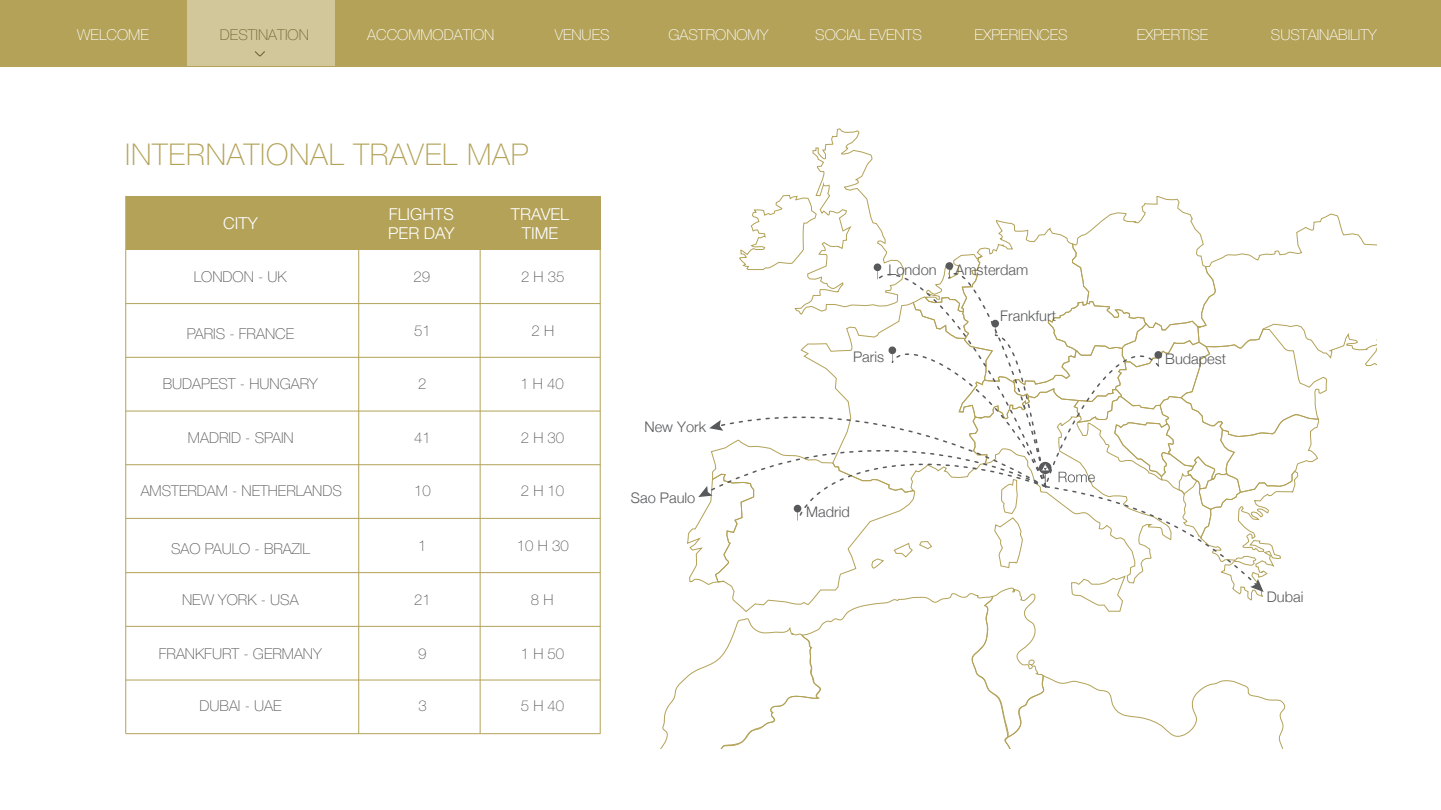
<style>
.page{position:relative;width:1441px;height:810px;background:#fff}
.page>*{position:absolute;margin:0;border:0;box-sizing:border-box;transform-origin:0 0}
.t1{font:100 30px "Helvetica Neue LT Std";letter-spacing:.025em;color:#b3a258}
.t2{font:300 16.5px/19.5px "Helvetica Neue LT Std";color:#fff}
.t3{font:100 15px "Helvetica Neue LT Std";color:#58595b}
.t4{font:100 15px "Helvetica Neue LT Std";color:#fff}
.t5{font:100 15px "Helvetica Neue LT Std";color:#716835}
.t6{font:300 14.55px "Helvetica Neue";color:#58595b}
</style>
<div class="page">
<hr style="left:126px;top:303px;width:474px;height:1px;background:#b3a258">
<hr style="left:126px;top:357px;width:474px;height:1px;background:#b3a258">
<hr style="left:126px;top:411px;width:474px;height:1px;background:#b3a258">
<hr style="left:125px;top:196px;width:1px;height:538px;background:#b3a258">
<hr style="left:358px;top:250px;width:1px;height:484px;background:#b3a258">
<hr style="left:480px;top:250px;width:1px;height:484px;background:#b3a258">
<div style="left:126px;top:196px;width:474px;height:54px;background:#b3a258"></div>
<hr style="left:126px;top:464px;width:474px;height:1px;background:#b3a258">
<hr style="left:126px;top:518px;width:474px;height:1px;background:#b3a258">
<hr style="left:126px;top:572px;width:474px;height:1px;background:#b3a258">
<hr style="left:126px;top:626px;width:474px;height:1px;background:#b3a258">
<hr style="left:126px;top:680px;width:474px;height:1px;background:#b3a258">
<hr style="left:126px;top:733px;width:474px;height:1px;background:#b3a258">
<svg style="left:599px;top:128px;width:777px;height:621px"></svg>
<div style="left:0;top:0;width:1440px;height:66px;background:#b3a258"></div>
<div style="left:187px;top:0;width:148px;height:66px;background:#d1c79a"></div>
<svg style="left:254px;top:51px;width:11px;height:6px"></svg>
<p class="t4" style="left:77px;top:26px;width:73px">WELCOME</p>
<p class="t5" style="left:220px;top:26px;width:90px">DESTINATION</p>
<p class="t4" style="left:367px;top:26px;width:129px">ACCOMMODATION</p>
<p class="t4" style="left:554px;top:26px;width:56px">VENUES</p>
<p class="t4" style="left:668px;top:26px;width:101px">GASTRONOMY</p>
<p class="t4" style="left:815px;top:26px;width:108px">SOCIAL EVENTS</p>
<p class="t4" style="left:974px;top:26px;width:94px">EXPERIENCES</p>
<p class="t4" style="left:1136px;top:26px;width:73px">EXPERTISE</p>
<p class="t4" style="left:1270px;top:26px;width:107px">SUSTAINABILITY</p>
<h1 class="t1" style="left:125px;top:137px;width:404px">INTERNATIONAL TRAVEL MAP</h1>
<p class="t2" style="left:223px;top:213px;width:36px">CITY</p>
<p class="t2" style="left:388px;top:204px;width:68px">FLIGHTS<br>PER DAY</p>
<p class="t2" style="left:511px;top:204px;width:60px;text-align:center">TRAVEL<br>TIME</p>
<p class="t3" style="left:194px;top:268px;width:94px">LONDON - UK</p>
<p class="t3" style="left:187px;top:325px;width:109px">PARIS - FRANCE</p>
<p class="t3" style="left:163px;top:375px;width:156px">BUDAPEST - HUNGARY</p>
<p class="t3" style="left:413px;top:268px;width:18px">29</p>
<p class="t3" style="left:521px;top:268px;width:45px">2 H 35</p>
<p class="t3" style="left:414px;top:322px;width:18px">51</p>
<p class="t3" style="left:531px;top:322px;width:24px">2 H</p>
<p class="t3" style="left:418px;top:375px;width:10px">2</p>
<p class="t3" style="left:520px;top:375px;width:45px">1 H 40</p>
<p class="t3" style="left:188px;top:430px;width:107px">MADRID - SPAIN</p>
<p class="t3" style="left:414px;top:430px;width:18px">41</p>
<p class="t3" style="left:521px;top:430px;width:45px">2 H 30</p>
<p class="t3" style="left:141px;top:482px;width:203px">AMSTERDAM - NETHERLANDS</p>
<p class="t3" style="left:414px;top:482px;width:18px">10</p>
<p class="t3" style="left:521px;top:482px;width:45px">2 H 10</p>
<p class="t3" style="left:171px;top:540px;width:140px">SAO PAULO - BRAZIL</p>
<p class="t3" style="left:182px;top:591px;width:118px">NEW YORK - USA</p>
<p class="t3" style="left:418px;top:537px;width:10px">1</p>
<p class="t3" style="left:414px;top:591px;width:18px">21</p>
<p class="t3" style="left:517px;top:537px;width:53px">10 H 30</p>
<p class="t3" style="left:531px;top:591px;width:24px">8 H</p>
<p class="t3" style="left:159px;top:645px;width:164px">FRANKFURT - GERMANY</p>
<p class="t3" style="left:418px;top:645px;width:10px">9</p>
<p class="t3" style="left:521px;top:645px;width:45px">1 H 50</p>
<p class="t3" style="left:199px;top:697px;width:83px">DUBAI - UAE</p>
<p class="t3" style="left:418px;top:697px;width:10px">3</p>
<p class="t3" style="left:521px;top:697px;width:45px">5 H 40</p>
<p class="t6" style="left:644px;top:418px;width:63px">New York</p>
<p class="t6" style="left:631px;top:489px;width:66px">Sao Paulo</p>
<p class="t6" style="left:888px;top:261px;width:50px">London</p>
<p class="t6" style="left:955px;top:261px;width:75px">Amsterdam</p>
<p class="t6" style="left:853px;top:348px;width:33px">Paris</p>
<p class="t6" style="left:806px;top:503px;width:45px">Madrid</p>
<p class="t6" style="left:1000px;top:307px;width:57px">Frankfurt</p>
<p class="t6" style="left:1165px;top:350px;width:62px">Budapest</p>
<p class="t6" style="left:1266px;top:588px;width:38px">Dubai</p>
</div>
